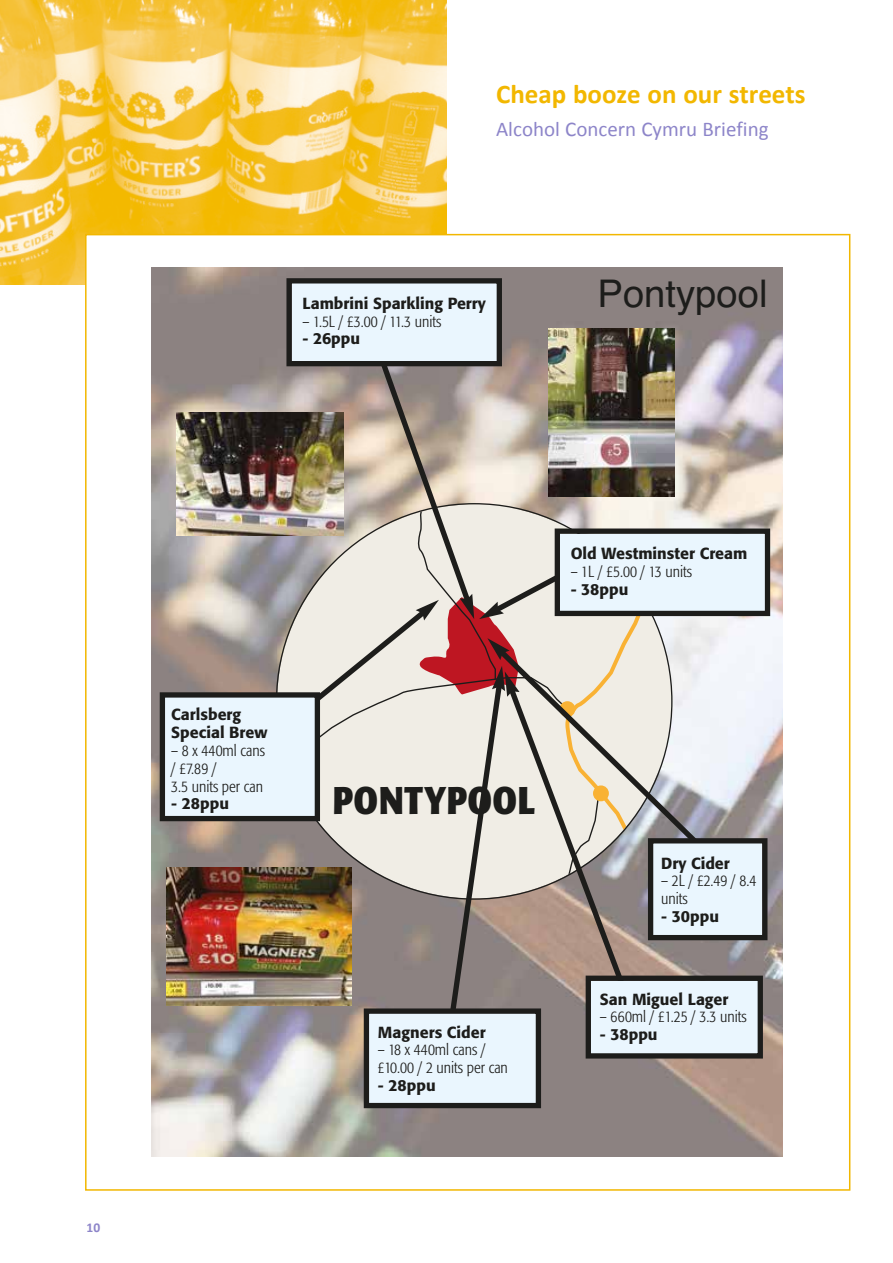
<style>
.page{position:relative;width:893px;height:1263px;background:#fff}
.page>*{position:absolute;margin:0;border:0;box-sizing:border-box;transform-origin:0 0}
.t1{font:38.25px "Helvetica";color:#1d1d1b}
.t2{font:700 condensed 38.25px "Formata";color:#1d1d1b}
.t3{font:700 27px "Calibri";color:#f2b700}
.t4{font:21px "Calibri";color:#8d85c9}
.t5{font:300 condensed 15.9px/17.9px "Formata";color:#1d1d1b}
.t6{font:500 15.9px/17.9px "Formata";color:#1d1d1b}
.t7{font:700 13.5px "Calibri";color:#8d85c9}
</style>
<div class="page">
<img style="left:0;top:0;width:446px;height:285px">
<div style="left:86px;top:235px;width:764px;height:955px;background:#fff"></div>
<img style="left:152px;top:268px;width:631px;height:889px">
<svg style="left:671px;top:645px;width:46px;height:193px"></svg>
<svg style="left:242px;top:349px;width:429px;height:676px;background:#c7bbb4"></svg>
<div style="left:653px;top:843px;width:109px;height:92px;background:#eaf6fe"></div>
<div style="left:648px;top:838px;width:119px;height:102px;border:5px solid #1d1d1b"></div>
<div style="left:165px;top:698px;width:150px;height:118px;background:#eaf6fe"></div>
<div style="left:160px;top:692px;width:160px;height:129px;border:5px solid #1d1d1b"></div>
<div style="left:292px;top:283px;width:205px;height:78px;background:#eaf6fe"></div>
<div style="left:286px;top:278px;width:216px;height:88px;border:5px solid #1d1d1b"></div>
<div style="left:369px;top:1014px;width:167px;height:89px;background:#eaf6fe"></div>
<div style="left:364px;top:1008px;width:177px;height:100px;border:5px solid #1d1d1b"></div>
<div style="left:560px;top:534px;width:205px;height:77px;background:#eaf6fe"></div>
<div style="left:555px;top:528px;width:215px;height:88px;border:5px solid #1d1d1b"></div>
<div style="left:591px;top:981px;width:167px;height:72px;background:#eaf6fe"></div>
<div style="left:586px;top:975px;width:177px;height:83px;border:5px solid #1d1d1b"></div>
<img style="left:548px;top:328px;width:126px;height:169px">
<img style="left:176px;top:412px;width:168px;height:123px">
<img style="left:167px;top:867px;width:184px;height:139px">
<h2 class="t3" style="left:496px;top:76px;width:311px">Cheap booze on our streets</h2>
<h3 class="t4" style="left:496px;top:116px;width:274px">Alcohol Concern Cymru Briefing</h3>
<p class="t6" style="left:302px;top:294px;width:185px">Lambrini Sparkling Perry</p>
<p class="t5" style="left:302px;top:312px;width:140px">– 1.5L / £3.00 / 11.3 units</p>
<p class="t6" style="left:302px;top:330px;width:59px">- 26ppu</p>
<p class="t1" style="left:598px;top:264px;width:171px">Pontypool</p>
<p class="t7" style="left:87px;top:1219px;width:15px">10</p>
<p class="t6" style="left:171px;top:706px;width:98px">Carlsberg<br>Special Brew</p>
<p class="t5" style="left:171px;top:742px;width:95px">– 8 x 440ml cans / £7.89 /<br>3.5 units per can</p>
<p class="t6" style="left:171px;top:795px;width:59px">- 28ppu</p>
<p class="t6" style="left:571px;top:544px;width:178px">Old Westminster Cream</p>
<p class="t5" style="left:571px;top:562px;width:123px">– 1L / £5.00 / 13 units</p>
<p class="t6" style="left:571px;top:580px;width:59px">- 38ppu</p>
<p class="t2" style="left:333px;top:777px;width:204px">PONTYPOOL</p>
<p class="t6" style="left:378px;top:1023px;width:109px">Magners Cider</p>
<p class="t5" style="left:378px;top:1041px;width:131px">– 18 x 440ml cans / £10.00 / 2 units per can</p>
<p class="t6" style="left:378px;top:1076px;width:59px">- 28ppu</p>
<p class="t6" style="left:661px;top:854px;width:70px">Dry Cider</p>
<p class="t5" style="left:661px;top:872px;width:97px">– 2L / £2.49 / 8.4 units</p>
<p class="t6" style="left:661px;top:907px;width:59px">- 30ppu</p>
<p class="t6" style="left:600px;top:990px;width:130px">San Miguel Lager</p>
<p class="t5" style="left:600px;top:1008px;width:148px">– 660ml / £1.25 / 3.3 units</p>
<p class="t6" style="left:600px;top:1025px;width:59px">- 38ppu</p>
</div>
